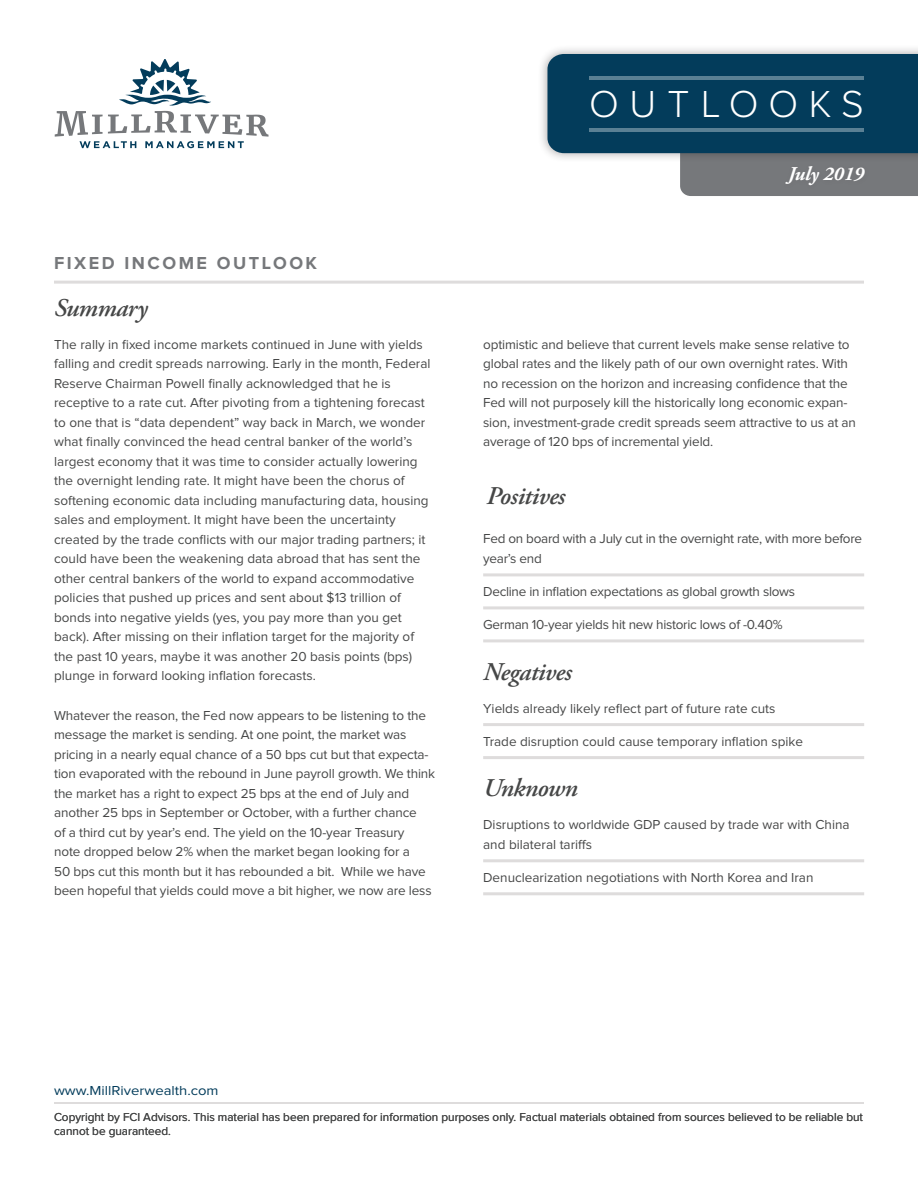
<style>
.page{position:relative;width:918px;height:1188px;background:#fff}
.page>*{position:absolute;margin:0;border:0;box-sizing:border-box;transform-origin:0 0}
.t1{font:300 39px "Proxima Nova";letter-spacing:.27em;color:#fff}
.palatino-main{font:italic 600 25.5px "Adobe Garamond Pro";letter-spacing:-.02em;color:#464747}
.t2{font:italic 700 19.5px "Adobe Garamond Pro";color:#fff}
.t3{font:700 18px "Proxima Nova";letter-spacing:.14em;color:#76787b}
.palatino-main-2{font:13.5px/19.5px "Proxima Nova";color:#464747}
.bullets-square{font:13.5px/19.5px "Proxima Nova";color:#464747}
.bullets-square-2{font:13.5px/19.5px "Proxima Nova";letter-spacing:-.02em;color:#464747}
.t4{font:13.5px "Proxima Nova";color:#033c5b;scale:1.1 1}
.t5{font:12px/14.4px "Proxima Nova";color:#464747}
</style>
<div class="page">
<div style="left:538px;top:44px;width:380px;height:119px;background:#231f20;opacity:.38"></div>
<svg style="left:547px;top:54px;width:371px;height:142px"></svg>
<hr style="left:590px;top:76px;width:274px;height:4px;background:#5a8094">
<hr style="left:590px;top:128px;width:274px;height:4px;background:#5a8094">
<div style="left:781px;top:162px;width:89px;height:29px;background:#75777a"></div>
<hr style="left:483px;top:573px;width:381px;height:3px;background:#dedcdc">
<hr style="left:483px;top:606px;width:381px;height:3px;background:#dedcdc">
<hr style="left:483px;top:639px;width:381px;height:3px;background:#dedcdc">
<hr style="left:483px;top:723px;width:381px;height:3px;background:#dedcdc">
<hr style="left:483px;top:756px;width:381px;height:3px;background:#dedcdc">
<hr style="left:483px;top:859px;width:381px;height:3px;background:#dedcdc">
<hr style="left:483px;top:892px;width:381px;height:3px;background:#dedcdc">
<hr style="left:54px;top:281px;width:810px;height:3px;background:#dedcdc">
<svg style="left:55px;top:59px;width:214px;height:89px"></svg>
<hr style="left:54px;top:1102px;width:810px;height:2px;background:#dedcdc">
<h1 class="t1" style="left:589px;top:86px;width:276px">OUTLOOKS</h1>
<p class="t3" style="left:54px;top:254px;width:265px">FIXED INCOME OUTLOOK</p>
<p class="palatino-main" style="left:54px;top:293px;width:95px">Summary</p>
<p class="palatino-main-2" style="left:54px;top:335px;width:378px">The rally in fixed income markets continued in June with yields falling and credit spreads narrowing. Early in the month, Federal Reserve Chairman Powell finally acknowledged that he is receptive to a rate cut. After pivoting from a tightening forecast to one that is “data dependent” way back in March, we wonder what finally convinced the head central banker of the world’s largest economy that it was time to consider actually lowering the overnight lending rate. It might have been the chorus of softening economic data including manufacturing data, housing sales and employment. It might have been the uncertainty created by the trade conflicts with our major trading partners; it could have been the weakening data abroad that has sent the other central bankers of the world to expand accommodative policies that pushed up prices and sent about $13 trillion of bonds into negative yields (yes, you pay more than you get back). After missing on their inflation target for the majority of the past 10 years, maybe it was another 20 basis points (bps) plunge in forward looking inflation forecasts.</p>
<p class="palatino-main-2" style="left:54px;top:706px;width:382px">Whatever the reason, the Fed now appears to be listening to the message the market is sending. At one point, the market was pricing in a nearly equal chance of a 50 bps cut but that expecta&shy;tion evaporated with the rebound in June payroll growth. We think the market has a right to expect 25 bps at the end of July and another 25 bps in September or October, with a further chance<br>of a third cut by year’s end. The yield on the 10-year Treasury<br>note dropped below 2% when the market began looking for a<br>50 bps cut this month but it has rebounded a bit. While we have been hopeful that yields could move a bit higher, we now are less</p>
<h3 class="t2" style="left:788px;top:162px;width:77px">July 2019</h3>
<p class="palatino-main-2" style="left:483px;top:335px;width:374px">optimistic and believe that current levels make sense relative to global rates and the likely path of our own overnight rates. With no recession on the horizon and increasing confidence that the Fed will not purposely kill the historically long economic expan&shy;sion, investment-grade credit spreads seem attractive to us at an average of 120 bps of incremental yield.</p>
<p class="palatino-main" style="left:487px;top:481px;width:80px">Positives</p>
<p class="bullets-square-2" style="left:483px;top:530px;width:381px">Fed on board with a July cut in the overnight rate, with more before year’s end</p>
<p class="bullets-square-2" style="left:483px;top:582px;width:314px">Decline in inflation expectations as global growth slows</p>
<p class="bullets-square-2" style="left:483px;top:615px;width:301px">German 10-year yields hit new historic lows of -0.40%</p>
<p class="palatino-main" style="left:483px;top:657px;width:90px">Negatives</p>
<p class="bullets-square" style="left:483px;top:699px;width:294px">Yields already likely reflect part of future rate cuts</p>
<p class="bullets-square" style="left:483px;top:732px;width:321px">Trade disruption could cause temporary inflation spike</p>
<p class="palatino-main" style="left:483px;top:774px;width:96px">Unknown</p>
<p class="bullets-square" style="left:483px;top:816px;width:368px">Disruptions to worldwide GDP caused by trade war with China and bilateral tariffs</p>
<p class="bullets-square" style="left:483px;top:868px;width:332px">Denuclearization negotiations with North Korea and Iran</p>
<p class="t4" style="left:54px;top:1084px;width:151px">www.MillRiverwealth.com</p>
<p class="t5" style="left:54px;top:1110px;width:811px">Copyright by FCI Advisors. This material has been prepared for information purposes only. Factual materials obtained from sources believed to be reliable but cannot be guaranteed.</p>
</div>
